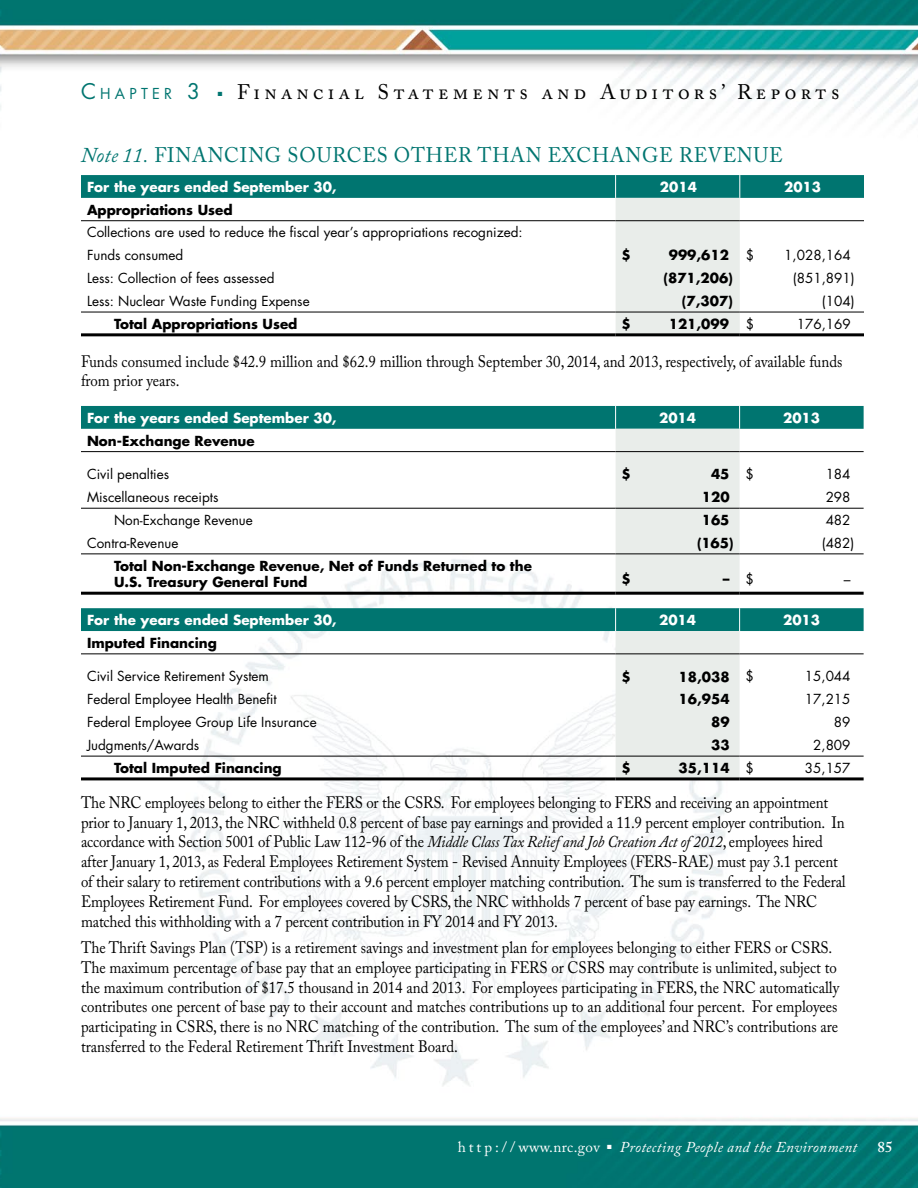
<style>
.page{position:relative;width:918px;height:1188px;background:#fff}
.page>*{position:absolute;margin:0;border:0;box-sizing:border-box;transform-origin:0 0}
.t1{font:21px "Adobe Caslon Pro";letter-spacing:.04em;color:#007570;scale:.95 1}
.t2{font:21px "Adobe Caslon Pro";letter-spacing:.2em;color:#000}
.BODY{font:16.5px/19.8px "Adobe Caslon Pro";letter-spacing:-.01em;color:#000;scale:.9 1}
.t3{font:italic 15px "Adobe Caslon Pro";letter-spacing:.025em;color:#fff}
.t4{font:15px "Adobe Caslon Pro";letter-spacing:.025em;color:#fff}
.t5{font:600 15px "Adobe Caslon Pro";color:#fff}
.t6{font:14.7px "Futura";letter-spacing:.285em;color:#007570}
.TABLE_TEXT{font:13.5px "Futura";color:#000}
.TABLE_TEXT-2{font:700 13.5px/16.5px "Futura";color:#000}
.TABLE_TEXT-3{font:700 13.5px "Futura";color:#fff}
.s1{font-size:21px}
.s2{color:#007570}
.s3{font-style:italic}
</style>
<div class="page">
<img style="left:0;top:0;width:918px;height:1188px">
<svg style="left:81px;top:175px;width:783px;height:158px"></svg>
<hr style="left:81px;top:220px;width:535px;height:1px;background:#000">
<hr style="left:616px;top:220px;width:124px;height:1px;background:#000">
<hr style="left:740px;top:220px;width:124px;height:1px;background:#000">
<hr style="left:81px;top:333px;width:535px;height:3px;background:#000">
<hr style="left:616px;top:333px;width:124px;height:3px;background:#000">
<hr style="left:740px;top:333px;width:124px;height:3px;background:#000">
<svg style="left:81px;top:406px;width:783px;height:186px"></svg>
<hr style="left:81px;top:553px;width:535px;height:1px;background:#000">
<hr style="left:616px;top:553px;width:124px;height:1px;background:#000">
<hr style="left:740px;top:553px;width:124px;height:1px;background:#000">
<hr style="left:81px;top:508px;width:535px;height:1px;background:#000">
<hr style="left:616px;top:508px;width:124px;height:1px;background:#000">
<hr style="left:740px;top:508px;width:124px;height:1px;background:#000">
<hr style="left:81px;top:451px;width:535px;height:1px;background:#000">
<hr style="left:616px;top:451px;width:124px;height:1px;background:#000">
<hr style="left:740px;top:451px;width:124px;height:1px;background:#000">
<hr style="left:81px;top:592px;width:535px;height:3px;background:#000">
<hr style="left:616px;top:592px;width:124px;height:3px;background:#000">
<hr style="left:740px;top:592px;width:124px;height:3px;background:#000">
<svg style="left:81px;top:608px;width:783px;height:169px"></svg>
<hr style="left:81px;top:756px;width:535px;height:1px;background:#000">
<hr style="left:616px;top:756px;width:124px;height:1px;background:#000">
<hr style="left:740px;top:756px;width:124px;height:1px;background:#000">
<hr style="left:81px;top:653px;width:535px;height:1px;background:#000">
<hr style="left:616px;top:653px;width:124px;height:1px;background:#000">
<hr style="left:740px;top:653px;width:124px;height:1px;background:#000">
<hr style="left:81px;top:777px;width:535px;height:3px;background:#000">
<hr style="left:616px;top:777px;width:124px;height:3px;background:#000">
<hr style="left:740px;top:777px;width:124px;height:3px;background:#000">
<p class="t6" style="left:81px;top:83px;width:120px"><span class="s1">C</span>HAPTER <span class="s1">3</span></p>
<p class="t2" style="left:218px;top:79px;width:623px"><span class="s2">■</span> Financial Statements and Auditors’ Reports</p>
<h2 class="t1" style="left:81px;top:143px;width:740px"><span class="s3">Note 11.</span> FINANCING SOURCES OTHER THAN EXCHANGE REVENUE</h2>
<p class="TABLE_TEXT-3" style="left:87px;top:177px;width:251px">For the years ended September 30,</p>
<p class="TABLE_TEXT-3" style="left:660px;top:177px;width:39px">2014</p>
<p class="TABLE_TEXT-3" style="left:784px;top:177px;width:39px">2013</p>
<p class="TABLE_TEXT-2" style="left:87px;top:201px;width:147px">Appropriations Used</p>
<p class="TABLE_TEXT" style="left:87px;top:223px;width:437px">Collections are used to reduce the fiscal year’s appropriations recognized:</p>
<p class="TABLE_TEXT" style="left:87px;top:246px;width:98px">Funds consumed</p>
<p class="TABLE_TEXT-2" style="left:622px;top:247px;width:11px">$</p>
<p class="TABLE_TEXT-2" style="left:669px;top:247px;width:62px">999,612</p>
<p class="TABLE_TEXT" style="left:746px;top:246px;width:10px">$</p>
<p class="TABLE_TEXT" style="left:784px;top:246px;width:68px">1,028,164</p>
<p class="TABLE_TEXT" style="left:87px;top:269px;width:189px">Less: Collection of fees assessed</p>
<p class="TABLE_TEXT-2" style="left:663px;top:270px;width:71px">(871,206)</p>
<p class="TABLE_TEXT" style="left:793px;top:269px;width:63px">(851,891)</p>
<p class="TABLE_TEXT" style="left:87px;top:292px;width:224px">Less: Nuclear Waste Funding Expense</p>
<p class="TABLE_TEXT-2" style="left:682px;top:292px;width:53px">(7,307)</p>
<p class="TABLE_TEXT" style="left:822px;top:292px;width:34px">(104)</p>
<p class="TABLE_TEXT-2" style="left:114px;top:315px;width:185px">Total Appropriations Used</p>
<p class="TABLE_TEXT-2" style="left:622px;top:315px;width:11px">$</p>
<p class="TABLE_TEXT-2" style="left:669px;top:315px;width:62px">121,099</p>
<p class="TABLE_TEXT" style="left:746px;top:314px;width:10px">$</p>
<p class="TABLE_TEXT" style="left:797px;top:314px;width:56px">176,169</p>
<p class="BODY" style="left:81px;top:351px;width:848px">Funds consumed include $42.9 million and $62.9 million through September 30, 2014, and 2013, respectively, of available funds from prior years.</p>
<p class="TABLE_TEXT-3" style="left:87px;top:408px;width:251px">For the years ended September 30,</p>
<p class="TABLE_TEXT-3" style="left:659px;top:408px;width:39px">2014</p>
<p class="TABLE_TEXT-3" style="left:783px;top:408px;width:39px">2013</p>
<p class="TABLE_TEXT-2" style="left:87px;top:432px;width:169px">Non-Exchange Revenue</p>
<p class="TABLE_TEXT" style="left:87px;top:465px;width:84px">Civil penalties</p>
<p class="TABLE_TEXT-2" style="left:622px;top:466px;width:11px">$</p>
<p class="TABLE_TEXT-2" style="left:711px;top:466px;width:20px">45</p>
<p class="TABLE_TEXT" style="left:746px;top:465px;width:10px">$</p>
<p class="TABLE_TEXT" style="left:826px;top:465px;width:26px">184</p>
<p class="TABLE_TEXT" style="left:87px;top:488px;width:133px">Miscellaneous receipts</p>
<p class="TABLE_TEXT-2" style="left:702px;top:489px;width:29px">120</p>
<p class="TABLE_TEXT" style="left:826px;top:488px;width:26px">298</p>
<p class="TABLE_TEXT" style="left:114px;top:511px;width:140px">Non-Exchange Revenue</p>
<p class="TABLE_TEXT-2" style="left:702px;top:511px;width:29px">165</p>
<p class="TABLE_TEXT" style="left:826px;top:511px;width:26px">482</p>
<p class="TABLE_TEXT" style="left:87px;top:533px;width:93px">Contra-Revenue</p>
<p class="TABLE_TEXT-2" style="left:697px;top:534px;width:38px">(165)</p>
<p class="TABLE_TEXT" style="left:822px;top:533px;width:34px">(482)</p>
<p class="TABLE_TEXT-2" style="left:114px;top:557px;width:419px">Total Non-Exchange Revenue, Net of Funds Returned to the<br>U.S. Treasury General Fund</p>
<p class="TABLE_TEXT-2" style="left:622px;top:571px;width:11px">$</p>
<p class="TABLE_TEXT-2" style="left:723px;top:571px;width:8px">–</p>
<p class="TABLE_TEXT" style="left:746px;top:570px;width:10px">$</p>
<p class="TABLE_TEXT" style="left:844px;top:570px;width:8px">–</p>
<p class="TABLE_TEXT-3" style="left:87px;top:611px;width:251px">For the years ended September 30,</p>
<p class="TABLE_TEXT-3" style="left:659px;top:611px;width:39px">2014</p>
<p class="TABLE_TEXT-3" style="left:783px;top:611px;width:39px">2013</p>
<p class="TABLE_TEXT-2" style="left:87px;top:634px;width:131px">Imputed Financing</p>
<p class="TABLE_TEXT" style="left:87px;top:667px;width:184px">Civil Service Retirement System</p>
<p class="TABLE_TEXT-2" style="left:622px;top:668px;width:11px">$</p>
<p class="TABLE_TEXT-2" style="left:679px;top:668px;width:52px">18,038</p>
<p class="TABLE_TEXT" style="left:746px;top:667px;width:10px">$</p>
<p class="TABLE_TEXT" style="left:805px;top:667px;width:47px">15,044</p>
<p class="TABLE_TEXT" style="left:87px;top:690px;width:191px">Federal Employee Health Benefit</p>
<p class="TABLE_TEXT-2" style="left:679px;top:691px;width:52px">16,954</p>
<p class="TABLE_TEXT" style="left:805px;top:690px;width:47px">17,215</p>
<p class="TABLE_TEXT" style="left:87px;top:713px;width:231px">Federal Employee Group Life Insurance</p>
<p class="TABLE_TEXT-2" style="left:711px;top:714px;width:20px">89</p>
<p class="TABLE_TEXT" style="left:834px;top:713px;width:18px">89</p>
<p class="TABLE_TEXT" style="left:87px;top:736px;width:114px">Judgments/Awards</p>
<p class="TABLE_TEXT-2" style="left:711px;top:736px;width:20px">33</p>
<p class="TABLE_TEXT" style="left:813px;top:736px;width:39px">2,809</p>
<p class="TABLE_TEXT-2" style="left:114px;top:759px;width:169px">Total Imputed Financing</p>
<p class="TABLE_TEXT-2" style="left:622px;top:759px;width:11px">$</p>
<p class="TABLE_TEXT-2" style="left:679px;top:759px;width:52px">35,114</p>
<p class="TABLE_TEXT" style="left:746px;top:758px;width:10px">$</p>
<p class="TABLE_TEXT" style="left:805px;top:758px;width:47px">35,157</p>
<p class="BODY" style="left:81px;top:792px;width:851px">The NRC employees belong to either the FERS or the CSRS. For employees belonging to FERS and receiving an appointment prior to January 1, 2013, the NRC withheld 0.8 percent of base pay earnings and provided a 11.9 percent employer contribution. In accordance with Section 5001 of Public Law 112-96 of the <span class="s3">Middle Class Tax Relief and Job Creation Act of 2012</span>, employees hired after January 1, 2013, as Federal Employees Retirement System - Revised Annuity Employees (FERS-RAE) must pay 3.1 percent of their salary to retirement contributions with a 9.6 percent employer matching contribution. The sum is transferred to the Federal Employees Retirement Fund. For employees covered by CSRS, the NRC withholds 7 percent of base pay earnings. The NRC matched this withholding with a 7 percent contribution in FY 2014 and FY 2013.</p>
<p class="BODY" style="left:81px;top:938px;width:845px">The Thrift Savings Plan (TSP) is a retirement savings and investment plan for employees belonging to either FERS or CSRS.<br>The maximum percentage of base pay that an employee participating in FERS or CSRS may contribute is unlimited, subject to the maximum contribution of $17.5 thousand in 2014 and 2013. For employees participating in FERS, the NRC automatically contributes one percent of base pay to their account and matches contributions up to an additional four percent. For employees participating in CSRS, there is no NRC matching of the contribution. The sum of the employees’ and NRC’s contributions are transferred to the Federal Retirement Thrift Investment Board.</p>
<p class="t4" style="left:458px;top:1138px;width:144px">h t t p : / / www.nrc.gov</p>
<p class="t3" style="left:607px;top:1138px;width:252px">■ Protecting People and the Environment</p>
<p class="t5" style="left:878px;top:1138px;width:16px">85</p>
</div>
